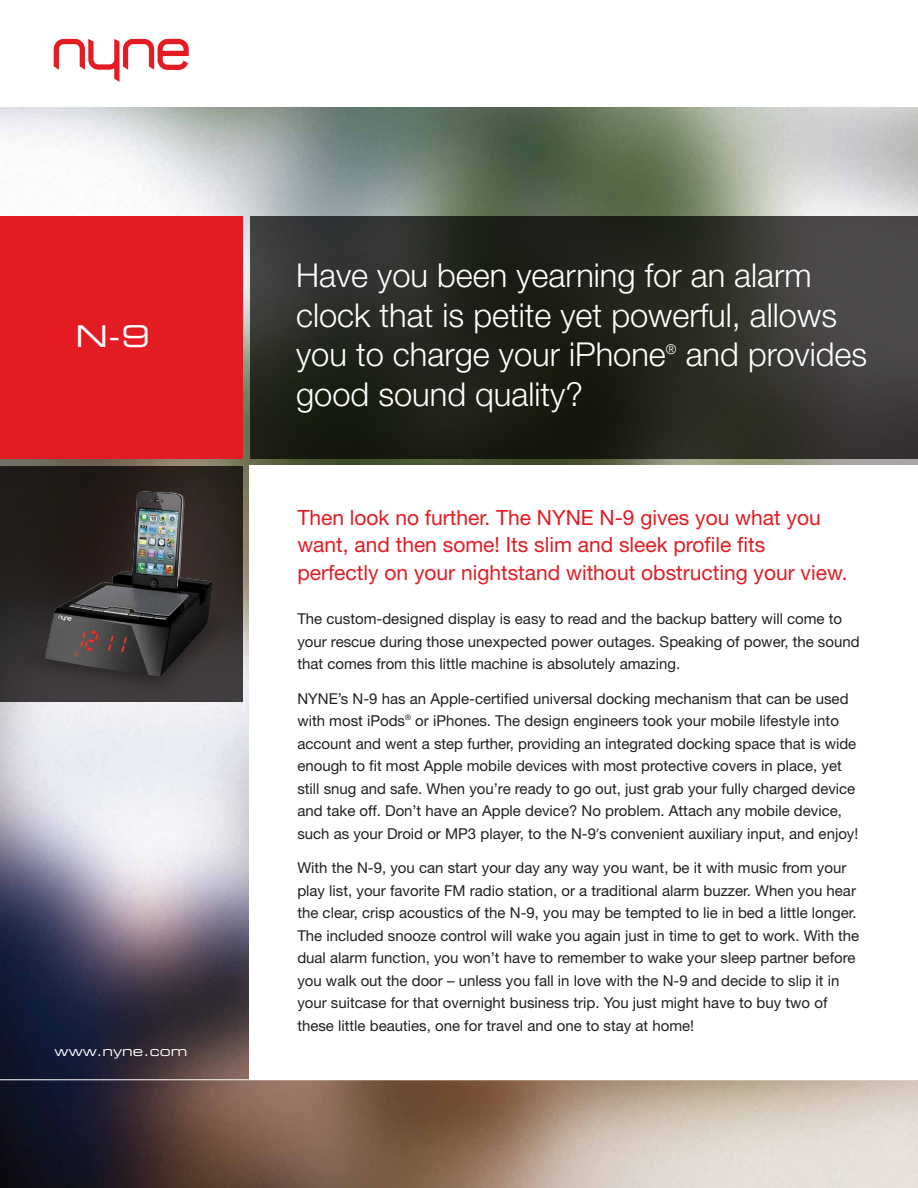
<style>
.page{position:relative;width:918px;height:1188px;background:#fff}
.page>*{position:absolute;margin:0;border:0;box-sizing:border-box;transform-origin:0 0}
.t1{font:300 33px/39.6px "Helvetica Neue";color:#fff}
.t2{font:30px "Eurostile Extended Two";color:#fff}
.t3{font:21px/27.6px "Helvetica Neue";color:#e31b23}
.t4{font:15px/22.5px "Helvetica Neue";color:#231f20}
.t5{font:13.5px "Eurostile Extended Two";color:#fff}
.t6{font:300 13.5px "Helvetica Neue";color:#fff}
.s1{font-family:"Myriad Pro"}
</style>
<div class="page">
<img style="left:0;top:108px;width:918px;height:1080px">
<hr style="left:0;top:1079px;width:916px;height:1px;background:#fff">
<div style="left:0;top:466px;width:243px;height:236px;background:#231f20"></div>
<div style="left:250px;top:466px;width:668px;height:614px;background:#fff"></div>
<div style="left:0;top:216px;width:243px;height:243px;background:#e31b23"></div>
<svg style="left:250px;top:216px;width:668px;height:243px;background:#2b2c25"></svg>
<svg style="left:54px;top:39px;width:135px;height:43px"></svg>
<img style="left:0;top:562px;width:250px;height:175px">
<img style="left:45px;top:491px;width:167px;height:185px">
<h2 class="t2" style="left:75px;top:316px;width:76px">N-9</h2>
<p class="t5" style="left:55px;top:1042px;width:134px">www.nyne.com</p>
<h1 class="t1" style="left:296px;top:255px;width:542px">Have you been yearning for an alarm clock that is petite yet powerful, allows you to charge your iPhone</h1>
<p class="t6" style="left:666px;top:341px;width:12px">®</p>
<h1 class="t1" style="left:686px;top:334px;width:183px">and provides</h1>
<h1 class="t1" style="left:296px;top:374px;width:288px">good sound quality?</h1>
<h3 class="t3" style="left:297px;top:503px;width:552px">Then look no further. The NYNE N-9 gives you what you want, and then some! Its slim and sleek profile fits perfectly on your nightstand without obstructing your view.</h3>
<p class="t4" style="left:297px;top:608px;width:564px">The custom-designed display is easy to read and the backup battery will come to your rescue during those unexpected power outages. Speaking of power, the sound that comes from this little machine is absolutely amazing.</p>
<p class="t4" style="left:297px;top:687px;width:563px">NYNE’s N-9 has an Apple-certified universal docking mechanism that can be used with most iPods<sup>®</sup> or iPhones. The design engineers took your mobile lifestyle into account and went a step further, providing an integrated docking space that is wide enough to fit most Apple mobile devices with most protective covers in place, yet still snug and safe. When you’re ready to go out, just grab your fully charged device and take off. Don’t have an Apple device? No problem. Attach any mobile device, such as your Droid or MP3 player, to the N-9<span class="s1">’</span>s convenient auxiliary input, and enjoy!</p>
<p class="t4" style="left:297px;top:857px;width:564px">With the N-9, you can start your day any way you want, be it with music from your play list, your favorite FM radio station, or a traditional alarm buzzer. When you hear the clear, crisp acoustics of the N-9, you may be tempted to lie in bed a little longer.<br>The included snooze control will wake you again just in time to get to work. With the dual alarm function, you won’t have to remember to wake your sleep partner before you walk out the door – unless you fall in love with the N-9 and decide to slip it in your suitcase for that overnight business trip. You just might have to buy two of these little beauties, one for travel and one to stay at home!</p>
</div>
